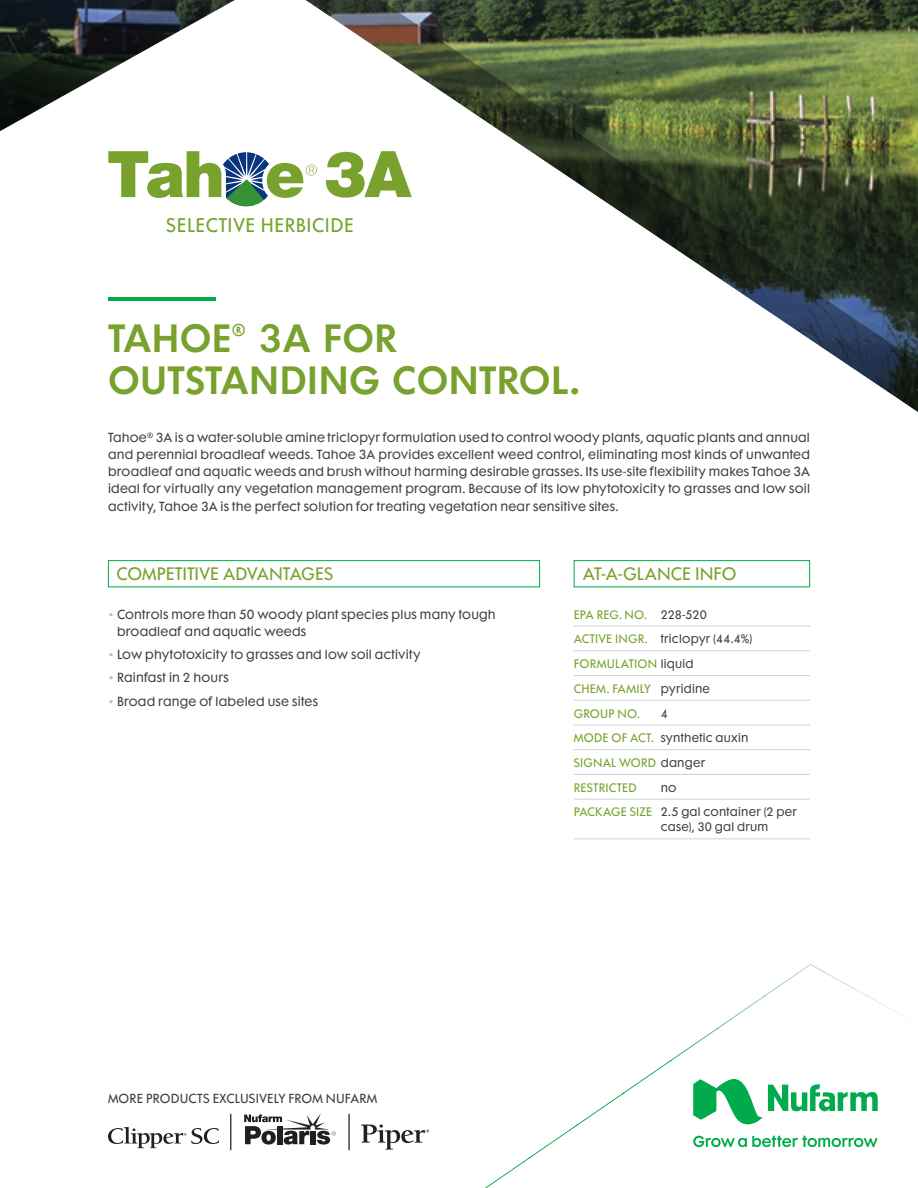
<style>
.page{position:relative;width:918px;height:1188px;background:#fff}
.page>*{position:absolute;margin:0;border:0;box-sizing:border-box;transform-origin:0 0}
.t1{font:600 36px/42px "Futura Maxi Std";color:#78a22d}
.t2{font:18px "Futura Maxi Std";letter-spacing:.03em;color:#78a22d}
.t3{font:16.5px "Futura Maxi Std";color:#78a22d}
.t4{font:600 15.75px "Futura Maxi Std";color:#78a22d}
.Paragraph_Style_2{font:12px/17.2px "Futura Maxi Std";letter-spacing:.02em;color:#3e3e3f}
.TabEPA{font:11.25px/15px "Futura Maxi Std";letter-spacing:.02em;color:#3e3e3f}
.TabEPA-2{font:11.25px "Futura Maxi Std";letter-spacing:.02em;color:#78a22d}
.TabEPA-3{font:11.25px "Futura Maxi Std";letter-spacing:-.005em;color:#78a22d}
.s1{color:#bcbdc0}
.s2{color:#3e3e3f}
.s3{color:#78a22d}
</style>
<div class="page">
<svg style="left:0;top:0;width:918px;height:412px"></svg>
<hr style="left:108px;top:297px;width:108px;height:4px;background:#00ab4d">
<div style="left:574px;top:560px;width:236px;height:27px;border:1px solid #00ab4d"></div>
<hr style="left:574px;top:626px;width:236px;height:1px;background:#d1d2d4">
<hr style="left:574px;top:650px;width:236px;height:1px;background:#d1d2d4">
<hr style="left:574px;top:675px;width:236px;height:1px;background:#d1d2d4">
<hr style="left:574px;top:700px;width:236px;height:1px;background:#d1d2d4">
<hr style="left:574px;top:725px;width:236px;height:1px;background:#d1d2d4">
<hr style="left:574px;top:749px;width:236px;height:1px;background:#d1d2d4">
<hr style="left:574px;top:774px;width:236px;height:1px;background:#d1d2d4">
<hr style="left:574px;top:799px;width:236px;height:1px;background:#d1d2d4">
<hr style="left:574px;top:838px;width:236px;height:1px;background:#d1d2d4">
<svg style="left:108px;top:560px;width:432px;height:28px"></svg>
<svg style="left:326px;top:151px;width:86px;height:47px"></svg>
<svg style="left:108px;top:151px;width:209px;height:55px"></svg>
<svg style="left:108px;top:1127px;width:111px;height:21px"></svg>
<svg style="left:361px;top:1125px;width:68px;height:25px"></svg>
<hr style="left:348px;top:1114px;width:2px;height:36px;background:#231f20">
<hr style="left:230px;top:1114px;width:1px;height:36px;background:#231f20">
<svg style="left:244px;top:1114px;width:92px;height:31px"></svg>
<img style="left:717px;top:996px;width:47px;height:32px">
<img style="left:869px;top:997px;width:36px;height:20px">
<img style="left:671px;top:1028px;width:48px;height:33px">
<img style="left:763px;top:964px;width:107px;height:33px">
<img style="left:623px;top:1060px;width:49px;height:33px">
<img style="left:576px;top:1093px;width:49px;height:32px">
<img style="left:530px;top:1125px;width:48px;height:33px">
<img style="left:485px;top:1157px;width:46px;height:31px">
<svg style="left:693px;top:1079px;width:185px;height:68px"></svg>
<p class="t2" style="left:166px;top:214px;width:189px">SELECTIVE HERBICIDE</p>
<p class="t1" style="left:108px;top:317px;width:125px">TAHOE</p>
<p class="t4" style="left:232px;top:320px;width:15px">®</p>
<p class="t1" style="left:108px;top:317px;width:474px;text-indent:150px">3A FOR<br>OUTSTANDING CONTROL.</p>
<p class="Paragraph_Style_2" style="left:108px;top:428px;width:704px;text-align:justify">Tahoe<sup>®</sup> 3A is a water-soluble amine triclopyr formulation used to control woody plants, aquatic plants and annual and perennial broadleaf weeds. Tahoe 3A provides excellent weed control, eliminating most kinds of unwanted broadleaf and aquatic weeds and brush without harming desirable grasses. Its use-site flexibility makes Tahoe 3A ideal for virtually any vegetation management program. Because of its low phytotoxicity to grasses and low soil activity, Tahoe 3A is the perfect solution for treating vegetation near sensitive sites.</p>
<p class="t3" style="left:117px;top:563px;width:218px">COMPETITIVE ADVANTAGES</p>
<p class="Paragraph_Style_2" style="left:117px;top:606px;width:380px;line-height:16.5px;text-indent:-9px"><span class="s1">•</span> Controls more than 50 woody plant species plus many tough broadleaf and aquatic weeds</p>
<p class="Paragraph_Style_2" style="left:108px;top:646px;width:314px"><span class="s1">•</span> Low phytotoxicity to grasses and low soil activity</p>
<p class="Paragraph_Style_2" style="left:108px;top:669px;width:122px"><span class="s1">•</span> Rainfast in 2 hours</p>
<p class="Paragraph_Style_2" style="left:108px;top:692px;width:212px"><span class="s1">•</span> Broad range of labeled use sites</p>
<p class="t3" style="left:583px;top:563px;width:155px">AT-A-GLANCE INFO</p>
<p class="TabEPA-3" style="left:574px;top:607px;width:135px">EPA REG. NO. <span class="s2">228-520</span></p>
<p class="TabEPA" style="left:574px;top:632px;width:180px"><span class="s3">ACTIVE INGR.</span> triclopyr (44.4%)</p>
<p class="TabEPA-2" style="left:574px;top:657px;width:121px">FORMULATION <span class="s2">liquid</span></p>
<p class="TabEPA-2" style="left:574px;top:681px;width:138px">CHEM. FAMILY <span class="s2">pyridine</span></p>
<p class="TabEPA-2" style="left:574px;top:706px;width:68px">GROUP NO.</p>
<p class="TabEPA" style="left:661px;top:706px;width:9px">4</p>
<p class="TabEPA" style="left:574px;top:730px;width:176px"><span class="s3">MODE OF ACT.</span> synthetic auxin</p>
<p class="TabEPA-2" style="left:574px;top:755px;width:133px">SIGNAL WORD <span class="s2">danger</span></p>
<p class="TabEPA-2" style="left:574px;top:780px;width:64px">RESTRICTED</p>
<p class="TabEPA" style="left:661px;top:780px;width:17px">no</p>
<p class="TabEPA" style="left:661px;top:805px;width:138px;text-indent:-87px"><span class="s3">PACKAGE SIZE</span> 2.5 gal container (2 per case), 30 gal drum</p>
<p class="Paragraph_Style_2" style="left:108px;top:1090px;width:271px">MORE PRODUCTS EXCLUSIVELY FROM NUFARM</p>
</div>
